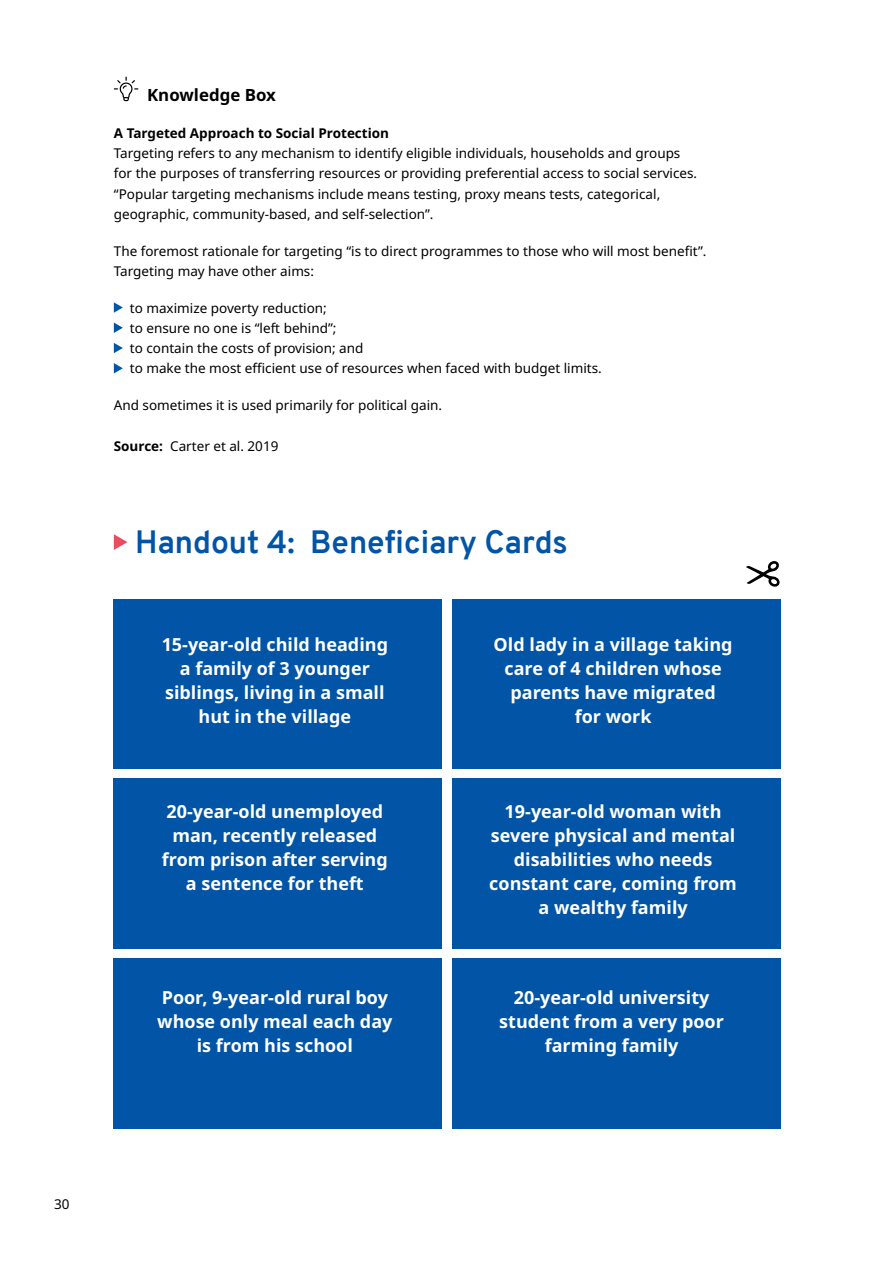
<style>
.page{position:relative;width:893px;height:1263px;background:#fff}
.page>*{position:absolute;margin:0;border:0;box-sizing:border-box;transform-origin:0 0}
.t1{font:700 31.5px "Overpass";color:#0154a6}
.t2{font:700 18px/24px "Noto Sans";color:#fff;text-align:center}
.t3{font:700 16.8px "Noto Sans";color:#000}
.t4{font:13.5px "Noto Sans";color:#000}
.t5{font:700 13.5px "Noto Sans";color:#000}
.s1{font-weight:700}
</style>
<div class="page">
<svg style="left:114px;top:77px;width:24px;height:24px"></svg>
<svg style="left:114px;top:302px;width:9px;height:11px"></svg>
<svg style="left:114px;top:323px;width:9px;height:10px"></svg>
<svg style="left:114px;top:343px;width:9px;height:10px"></svg>
<svg style="left:114px;top:363px;width:9px;height:10px"></svg>
<svg style="left:114px;top:534px;width:13px;height:16px"></svg>
<div style="left:114px;top:600px;width:328px;height:169px;background:#0154a6"></div>
<div style="left:114px;top:779px;width:328px;height:170px;background:#0154a6"></div>
<div style="left:114px;top:958px;width:328px;height:170px;background:#0154a6"></div>
<div style="left:452px;top:600px;width:328px;height:169px;background:#0154a6"></div>
<div style="left:452px;top:779px;width:328px;height:170px;background:#0154a6"></div>
<div style="left:452px;top:958px;width:328px;height:170px;background:#0154a6"></div>
<svg style="left:746px;top:561px;width:34px;height:26px"></svg>
<p class="t3" style="left:147px;top:83px;width:130px">Knowledge Box</p>
<p class="t5" style="left:114px;top:123px;width:277px">A Targeted Approach to Social Protection</p>
<p class="t4" style="left:114px;top:144px;width:568px">Targeting refers to any mechanism to identify eligible individuals, households and groups</p>
<p class="t4" style="left:114px;top:164px;width:585px">for the purposes of transferring resources or providing preferential access to social services.</p>
<p class="t4" style="left:114px;top:184px;width:548px">“Popular targeting mechanisms include means testing, proxy means tests, categorical,</p>
<p class="t4" style="left:114px;top:205px;width:321px">geographic, community-based, and self-selection”.</p>
<p class="t4" style="left:114px;top:241px;width:594px">The foremost rationale for targeting “is to direct programmes to those who will most benefit”.</p>
<p class="t4" style="left:114px;top:262px;width:202px">Targeting may have other aims:</p>
<p class="t4" style="left:130px;top:298px;width:198px">to maximize poverty reduction;</p>
<p class="t4" style="left:130px;top:319px;width:208px">to ensure no one is “left behind”;</p>
<p class="t4" style="left:130px;top:339px;width:235px">to contain the costs of provision; and</p>
<p class="t4" style="left:130px;top:359px;width:473px">to make the most efficient use of resources when faced with budget limits.</p>
<p class="t4" style="left:114px;top:396px;width:330px">And sometimes it is used primarily for political gain.</p>
<p class="t4" style="left:114px;top:436px;width:166px"><span class="s1">Source:</span> Carter et al. 2019</p>
<p class="t1" style="left:135px;top:519px;width:434px">Handout 4: Beneficiary Cards</p>
<p class="t2" style="left:162px;top:633px;width:228px">15-year-old child heading</p>
<p class="t2" style="left:180px;top:657px;width:191px">a family of 3 younger</p>
<p class="t2" style="left:165px;top:681px;width:221px">siblings, living in a small hut in the village</p>
<p class="t2" style="left:166px;top:800px;width:218px">20-year-old unemployed man, recently released</p>
<p class="t2" style="left:162px;top:848px;width:227px">from prison after serving</p>
<p class="t2" style="left:186px;top:872px;width:179px">a sentence for theft</p>
<p class="t2" style="left:494px;top:633px;width:240px">Old lady in a village taking care of 4 children whose</p>
<p class="t2" style="left:510px;top:681px;width:207px">parents have migrated</p>
<p class="t2" style="left:575px;top:705px;width:78px">for work</p>
<p class="t2" style="left:505px;top:800px;width:218px">19-year-old woman with</p>
<p class="t2" style="left:491px;top:824px;width:246px">severe physical and mental</p>
<p class="t2" style="left:514px;top:848px;width:200px">disabilities who needs</p>
<p class="t2" style="left:489px;top:872px;width:249px">constant care, coming from</p>
<p class="t2" style="left:538px;top:896px;width:151px">a wealthy family</p>
<p class="t2" style="left:157px;top:986px;width:237px">Poor, 9-year-old rural boy whose only meal each day is from his school</p>
<p class="t2" style="left:514px;top:986px;width:197px">20-year-old university</p>
<p class="t2" style="left:499px;top:1010px;width:226px">student from a very poor farming family</p>
<p class="t4" style="left:54px;top:1194px;width:17px">30</p>
</div>
